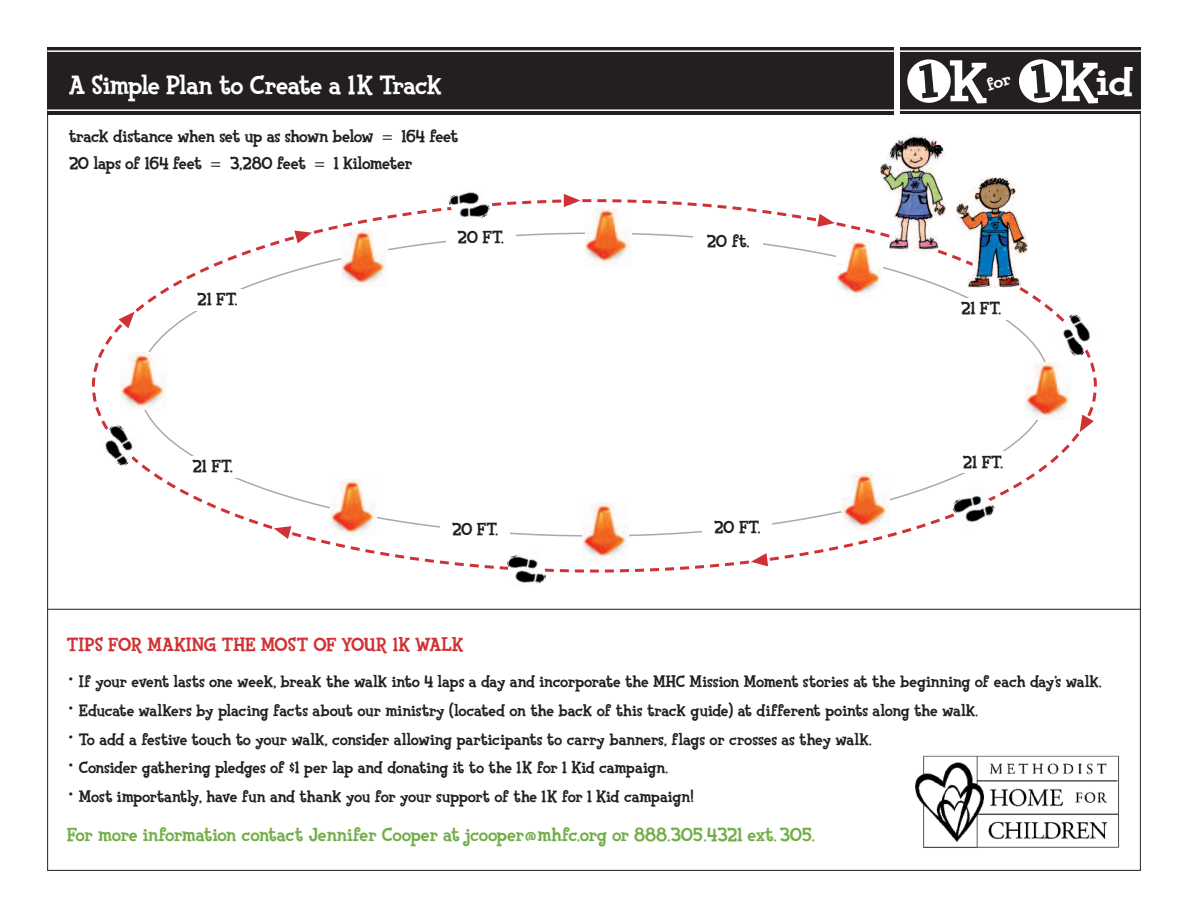
<style>
.page{position:relative;width:1188px;height:918px;background:#fff}
.page>*{position:absolute;margin:0;border:0;box-sizing:border-box;transform-origin:0 0}
.t1{font:800 56.25px "Fink";color:#fff;scale:1.17 1}
.t2{font:800 40.2px "Fink";color:#fff;scale:1.17 1}
.t3{font:800 27px "Fink";letter-spacing:-.02em;color:#fff}
.t4{font:800 19.5px "Fink";letter-spacing:-.01em;color:#73ad48}
.t5{font:800 19.5px "Fink";letter-spacing:.005em;color:#d03134}
.t6{font:800 18px "Fink";color:#231f20}
.t7{font:800 17.7px/27px "Fink";letter-spacing:-.025em;color:#231f20}
.t8{font:800 16.8px "Fink";letter-spacing:-.01em;color:#231f20}
.s1{font-family:"Trade Gothic LH";font-weight:400;font-stretch:expanded}
.s2{font-size:24px}
.s3{font-size:22.5px}
</style>
<div class="page">
<hr style="left:47px;top:609px;width:1094px;height:1px;background:#231f20">
<svg style="left:91px;top:198px;width:1006px;height:375px"></svg>
<svg style="left:590px;top:570px;width:9px;height:3px"></svg>
<img style="left:585px;top:209px;width:47px;height:58px">
<img style="left:583px;top:503px;width:46px;height:58px">
<img style="left:341px;top:229px;width:46px;height:57px">
<img style="left:331px;top:479px;width:46px;height:56px">
<img style="left:121px;top:353px;width:46px;height:57px">
<img style="left:1026px;top:362px;width:46px;height:58px">
<img style="left:836px;top:239px;width:46px;height:59px">
<img style="left:841px;top:473px;width:48px;height:58px">
<div style="left:446px;top:227px;width:69px;height:22px;background:#fff"></div>
<div style="left:693px;top:230px;width:70px;height:22px;background:#fff"></div>
<div style="left:440px;top:519px;width:70px;height:22px;background:#fff"></div>
<div style="left:702px;top:516px;width:70px;height:22px;background:#fff"></div>
<div style="left:183px;top:289px;width:69px;height:22px;background:#fff"></div>
<div style="left:178px;top:456px;width:69px;height:22px;background:#fff"></div>
<div style="left:946px;top:298px;width:70px;height:22px;background:#fff"></div>
<div style="left:948px;top:451px;width:69px;height:22px;background:#fff"></div>
<img style="left:447px;top:192px;width:43px;height:35px">
<div style="left:47px;top:47px;width:847px;height:68px;background:#231f20"></div>
<img style="left:956px;top:177px;width:72px;height:111px">
<img style="left:880px;top:135px;width:65px;height:116px">
<img style="left:915px;top:755px;width:205px;height:93px">
<div style="left:900px;top:47px;width:240px;height:67px;background:#231f20"></div>
<div style="left:1019px;top:59px;width:43px;height:44px;background:#fff;border-radius:50%"></div>
<hr style="left:47px;top:50px;width:1095px;height:2px;background:#fff">
<hr style="left:47px;top:109px;width:1095px;height:2px;background:#fff">
<img style="left:1052px;top:313px;width:45px;height:44px">
<img style="left:951px;top:484px;width:44px;height:46px">
<img style="left:507px;top:549px;width:39px;height:35px">
<img style="left:97px;top:423px;width:45px;height:43px">
<svg style="left:564px;top:194px;width:16px;height:13px"></svg>
<svg style="left:817px;top:214px;width:18px;height:13px"></svg>
<svg style="left:1080px;top:415px;width:14px;height:17px"></svg>
<svg style="left:751px;top:553px;width:17px;height:13px"></svg>
<svg style="left:274px;top:526px;width:17px;height:13px"></svg>
<svg style="left:119px;top:312px;width:16px;height:16px"></svg>
<svg style="left:294px;top:231px;width:18px;height:12px"></svg>
<svg style="left:907px;top:59px;width:44px;height:44px"></svg>
<h3 class="t3" style="left:69px;top:77px;width:375px">A Simple Plan to Create a 1K Track</h3>
<p class="t7" style="left:69px;top:125px;width:391px">track distance when set up as shown below <span class="s1">=</span> 164 feet<br>20 laps of 164 feet <span class="s1">=</span> 3,280 feet <span class="s1">=</span> 1 kilometer</p>
<p class="t6" style="left:197px;top:293px;width:42px">21 FT.</p>
<p class="t6" style="left:192px;top:460px;width:42px">21 FT.</p>
<p class="t6" style="left:457px;top:231px;width:48px">20 FT.</p>
<p class="t6" style="left:706px;top:235px;width:45px">20 ft.</p>
<p class="t6" style="left:452px;top:523px;width:48px">20 FT.</p>
<p class="t6" style="left:714px;top:521px;width:48px">20 FT.</p>
<h1 class="t1" style="left:949px;top:64px;width:35px">K</h1>
<h1 class="t1" style="left:1060px;top:64px;width:35px">K</h1>
<h2 class="t2" style="left:1096px;top:68px;width:34px">id</h2>
<p class="t6" style="left:961px;top:303px;width:42px">21 FT.</p>
<p class="t6" style="left:962px;top:456px;width:42px">21 FT.</p>
<p class="t5" style="left:67px;top:638px;width:398px">TIPS FOR MAKING THE MOST OF YOUR 1K WALK</p>
<p class="t8" style="left:69px;top:676px;width:1034px"><span class="s2">•</span> If your event lasts one week, break the walk into 4 laps a day and incorporate the MHC Mission Moment stories at the beginning of each day’s walk.</p>
<p class="t8" style="left:69px;top:705px;width:911px"><span class="s2">•</span> Educate walkers by placing facts about our ministry (located on the back of this track guide) at different points along the walk.</p>
<p class="t8" style="left:69px;top:733px;width:804px"><span class="s2">•</span> To add a festive touch to your walk, consider allowing participants to carry banners, flags or crosses as they walk.</p>
<p class="t8" style="left:69px;top:762px;width:601px"><span class="s2">•</span> Consider gathering pledges of $1 per lap and donating it to the 1K for 1 Kid campaign.</p>
<p class="t8" style="left:69px;top:791px;width:626px"><span class="s2">•</span> Most importantly, have fun and thank you for your support of the 1K for 1 Kid campaign!</p>
<p class="t4" style="left:67px;top:828px;width:749px">For more information contact Jennifer Cooper at jcooper<span class="s3">@</span>mhfc.org or 888.305.4321 ext. 305.</p>
</div>
